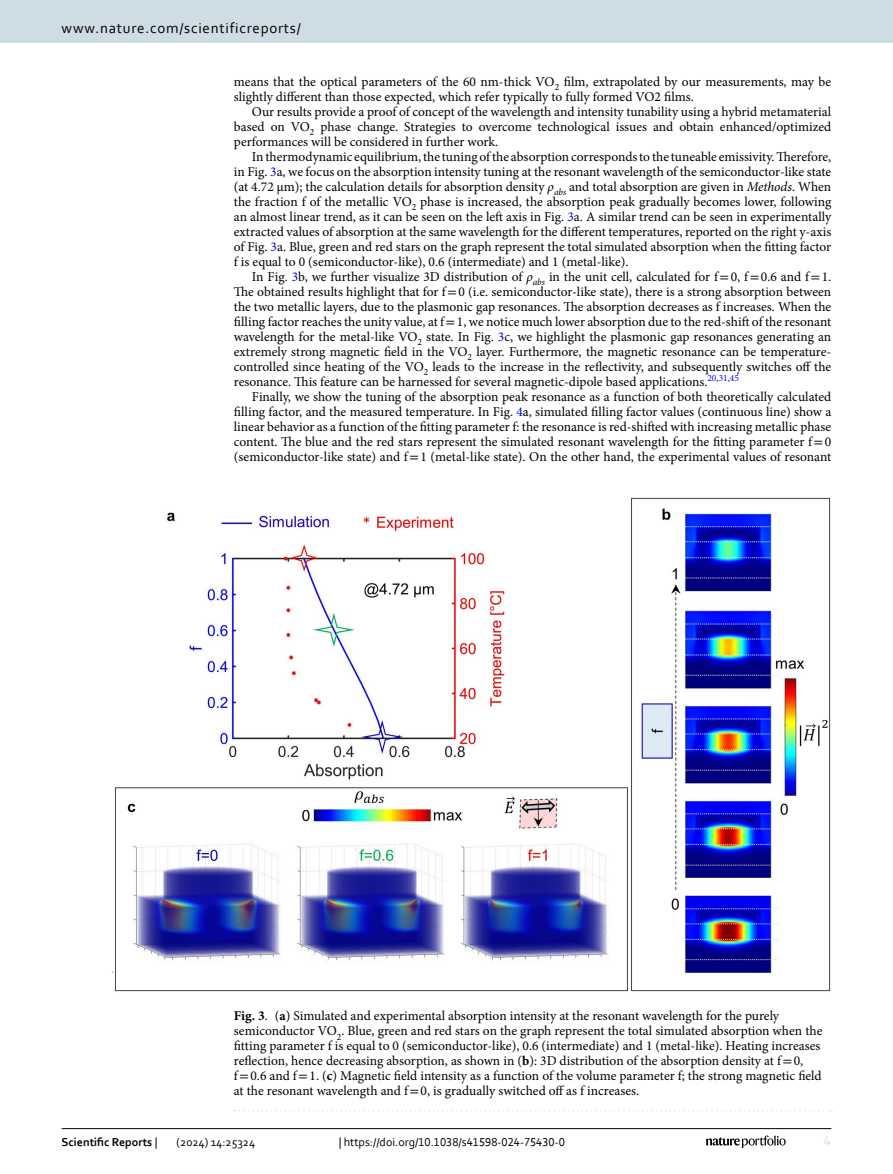
<style>
.page{position:relative;width:893px;height:1174px;background:#fff}
.page>*{position:absolute;margin:0;border:0;box-sizing:border-box;transform-origin:0 0}
.t1{font:15px "Corbel";letter-spacing:.05em;color:#000}
.t2{font:15px "Corbel";color:#d9e4eb}
.Body_Text_Indent{font:13.5px/15px "Minion Pro";color:#000;text-align:justify}
.Figure_Caption{font:13.5px/15px "Minion Pro";color:#000}
.t3{font:12px "Corbel";color:#000}
.t4{font:700 12px "Corbel";color:#000}
.s1{color:#00f}
.s2{font-style:italic}
.s3{font-family:"STIX"}
.s4{font-weight:700}
.s5{font-weight:400}
</style>
<div class="page">
<img style="left:112px;top:497px;width:719px;height:495px">
<svg style="left:235px;top:1110px;width:597px;height:1px"></svg>
<hr style="left:62px;top:1128px;width:769px;height:1px;background:#000">
<svg style="left:706px;top:1135px;width:80px;height:12px"></svg>
<div style="left:0;top:0;width:893px;height:43px;background:#cedde4"></div>
<p class="t1" style="left:62px;top:18px;width:241px">www.nature.com/scientificreports/</p>
<p class="Body_Text_Indent" style="left:234px;top:74px;width:599px">means that the optical parameters of the 60 nm-thick VO<sub>2</sub> film, extrapolated by our measurements, may be slightly different than those expected, which refer typically to fully formed VO2 films.</p>
<p class="Body_Text_Indent" style="left:234px;top:104px;width:599px;text-indent:18px">Our results provide a proof of concept of the wavelength and intensity tunability using a hybrid metamaterial based on VO<sub>2</sub> phase change. Strategies to overcome technological issues and obtain enhanced/optimized performances will be considered in further work.</p>
<p class="Body_Text_Indent" style="left:234px;top:149px;width:599px;text-indent:18px">In thermodynamic equilibrium, the tuning of the absorption corresponds to the tuneable emissivity. Therefore, in Fig. <span class="s1">3</span>a, we focus on the absorption intensity tuning at the resonant wavelength of the semiconductor-like state (at 4.72 μm); the calculation details for absorption density <span class="s2">ρ</span><sub>abs</sub> and total absorption are given in <span class="s2">Methods</span>. When the fraction f of the metallic VO<sub>2</sub> phase is increased, the absorption peak gradually becomes lower, following an almost linear trend, as it can be seen on the left axis in Fig. <span class="s1">3</span>a. A similar trend can be seen in experimentally extracted values of absorption at the same wavelength for the different temperatures, reported on the right y-axis of Fig. <span class="s1">3</span>a. Blue, green and red stars on the graph represent the total simulated absorption when the fitting factor f is equal to 0 (semiconductor-like), 0.6 (intermediate) and 1 (metal-like).</p>
<p class="Body_Text_Indent" style="left:234px;top:269px;width:599px;text-indent:18px">In Fig. <span class="s1">3</span>b, we further visualize 3D distribution of <span class="s2">ρ</span><sub>abs</sub> in the unit cell, calculated for f<span class="s3">=</span>0, f<span class="s3">=</span>0.6 and f<span class="s3">=</span>1.<br>The obtained results highlight that for f<span class="s3">=</span>0 (i.e. semiconductor-like state), there is a strong absorption between the two metallic layers, due to the plasmonic gap resonances. The absorption decreases as f increases. When the filling factor reaches the unity value, at f<span class="s3">=</span>1, we notice much lower absorption due to the red-shift of the resonant wavelength for the metal-like VO<sub>2</sub> state. In Fig. <span class="s1">3</span>c, we highlight the plasmonic gap resonances generating an extremely strong magnetic field in the VO<sub>2</sub> layer. Furthermore, the magnetic resonance can be temperature&shy;controlled since heating of the VO<sub>2</sub> leads to the increase in the reflectivity, and subsequently switches off the resonance. This feature can be harnessed for several magnetic-dipole based applications.<sup>20</sup><sup>,</sup><sup>31</sup><sup>,</sup><sup>45</sup></p>
<p class="Body_Text_Indent" style="left:234px;top:389px;width:599px;text-indent:18px">Finally, we show the tuning of the absorption peak resonance as a function of both theoretically calculated filling factor, and the measured temperature. In Fig. <span class="s1">4</span>a, simulated filling factor values (continuous line) show a linear behavior as a function of the fitting parameter f: the resonance is red-shifted with increasing metallic phase content. The blue and the red stars represent the simulated resonant wavelength for the fitting parameter f<span class="s3">=</span>0 (semiconductor-like state) and f<span class="s3">=</span>1 (metal-like state). On the other hand, the experimental values of resonant</p>
<p class="Figure_Caption" style="left:234px;top:1008px;width:590px"><span class="s4">Fig. 3</span>. (<span class="s4">a</span>) Simulated and experimental absorption intensity at the resonant wavelength for the purely semiconductor VO<sub>2</sub>. Blue, green and red stars on the graph represent the total simulated absorption when the fitting parameter f is equal to 0 (semiconductor-like), 0.6 (intermediate) and 1 (metal-like). Heating increases reflection, hence decreasing absorption, as shown in (<span class="s4">b</span>): 3D distribution of the absorption density at f<span class="s3">=</span>0, f<span class="s3">=</span>0.6 and f<span class="s3">=</span>1. (<span class="s4">c</span>) Magnetic field intensity as a function of the volume parameter f; the strong magnetic field at the resonant wavelength and f<span class="s3">=</span>0, is gradually switched off as f increases.</p>
<p class="t4" style="left:62px;top:1134px;width:97px">Scientific Reports <span class="s5">|</span></p>
<p class="t3" style="left:177px;top:1134px;width:80px">(2024) 14:25324</p>
<p class="t3" style="left:339px;top:1134px;width:228px">| https://doi.org/10.1038/s41598-024-75430-0</p>
<p class="t2" style="left:824px;top:1132px;width:9px">4</p>
</div>
